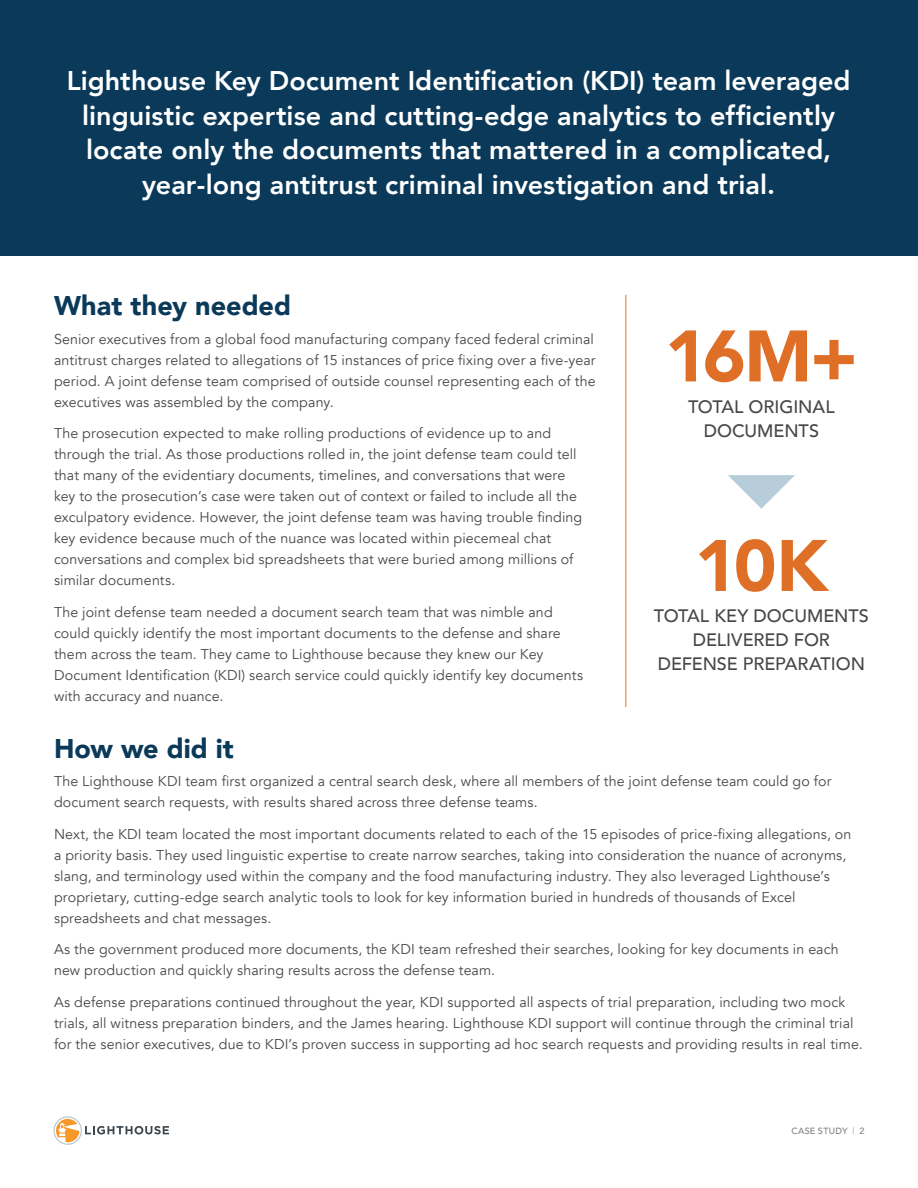
<style>
.page{position:relative;width:918px;height:1188px;background:#fff}
.page>*{position:absolute;margin:0;border:0;box-sizing:border-box;transform-origin:0 0}
.t1{font:900 72px "Avenir";letter-spacing:-.035em;color:#df6f27}
.t2{font:800 27px/34.5px "Avenir";color:#fff;text-align:center}
.t3{font:900 27px "Avenir";color:#0a3959}
.t4{font:500 18px/24px "Avenir";letter-spacing:-.005em;color:#48484a;text-align:center}
.t5{font:14.25px/21px "Avenir";letter-spacing:.01em;color:#48484a}
.t6{font:500 9px "Avenir";letter-spacing:.035em;color:#7e8083}
.s1{color:#f9a164}
</style>
<div class="page">
<div style="left:0;top:0;width:918px;height:256px;background:#0a3959"></div>
<svg style="left:53px;top:1116px;width:116px;height:29px"></svg>
<hr style="left:625px;top:295px;width:1px;height:412px;background:#f57e29">
<svg style="left:728px;top:475px;width:67px;height:34px"></svg>
<p class="t2" style="left:67px;top:63px;width:785px">Lighthouse Key Document Identification (KDI) team leveraged linguistic expertise and cutting-edge analytics to efficiently locate only the documents that mattered in a complicated, year-long antitrust criminal investigation and trial.</p>
<h2 class="t3" style="left:54px;top:283px;width:239px">What they needed</h2>
<p class="t5" style="left:54px;top:328px;width:543px;text-align:justify">Senior executives from a global food manufacturing company faced federal criminal antitrust charges related to allegations of 15 instances of price fixing over a five-year period. A joint defense team comprised of outside counsel representing each of the executives was assembled by the company.</p>
<p class="t5" style="left:54px;top:423px;width:530px">The prosecution expected to make rolling productions of evidence up to and through the trial. As those productions rolled in, the joint defense team could tell that many of the evidentiary documents, timelines, and conversations that were key to the prosecution’s case were taken out of context or failed to include all the exculpatory evidence. However, the joint defense team was having trouble finding key evidence because much of the nuance was located within piecemeal chat conversations and complex bid spreadsheets that were buried among millions of similar documents.</p>
<p class="t5" style="left:54px;top:602px;width:531px">The joint defense team needed a document search team that was nimble and could quickly identify the most important documents to the defense and share them across the team. They came to Lighthouse because they knew our Key Document Identification (KDI) search service could quickly identify key documents with accuracy and nuance.</p>
<h2 class="t3" style="left:54px;top:725px;width:181px">How we did it</h2>
<p class="t5" style="left:54px;top:771px;width:779px">The Lighthouse KDI team first organized a central search desk, where all members of the joint defense team could go for document search requests, with results shared across three defense teams.</p>
<p class="t5" style="left:54px;top:823px;width:799px">Next, the KDI team located the most important documents related to each of the 15 episodes of price-fixing allegations, on a priority basis. They used linguistic expertise to create narrow searches, taking into consideration the nuance of acronyms, slang, and terminology used within the company and the food manufacturing industry. They also leveraged Lighthouse’s proprietary, cutting-edge search analytic tools to look for key information buried in hundreds of thousands of Excel spreadsheets and chat messages.</p>
<p class="t5" style="left:54px;top:939px;width:786px">As the government produced more documents, the KDI team refreshed their searches, looking for key documents in each new production and quickly sharing results across the defense team.</p>
<p class="t5" style="left:54px;top:991px;width:810px">As defense preparations continued throughout the year, KDI supported all aspects of trial preparation, including two mock trials, all witness preparation binders, and the James hearing. Lighthouse KDI support will continue through the criminal trial for the senior executives, due to KDI’s proven success in supporting ad hoc search requests and providing results in real time.</p>
<h1 class="t1" style="left:665px;top:295px;width:195px">16M+</h1>
<p class="t4" style="left:688px;top:394px;width:148px">TOTAL ORIGINAL<br>DOCUMENTS</p>
<h1 class="t1" style="left:695px;top:504px;width:135px">10K</h1>
<p class="t4" style="left:654px;top:603px;width:217px">TOTAL KEY DOCUMENTS<br>DELIVERED FOR<br>DEFENSE PREPARATION</p>
<p class="t6" style="left:791px;top:1123px;width:75px">CASE STUDY <span class="s1">|</span> 2</p>
</div>
